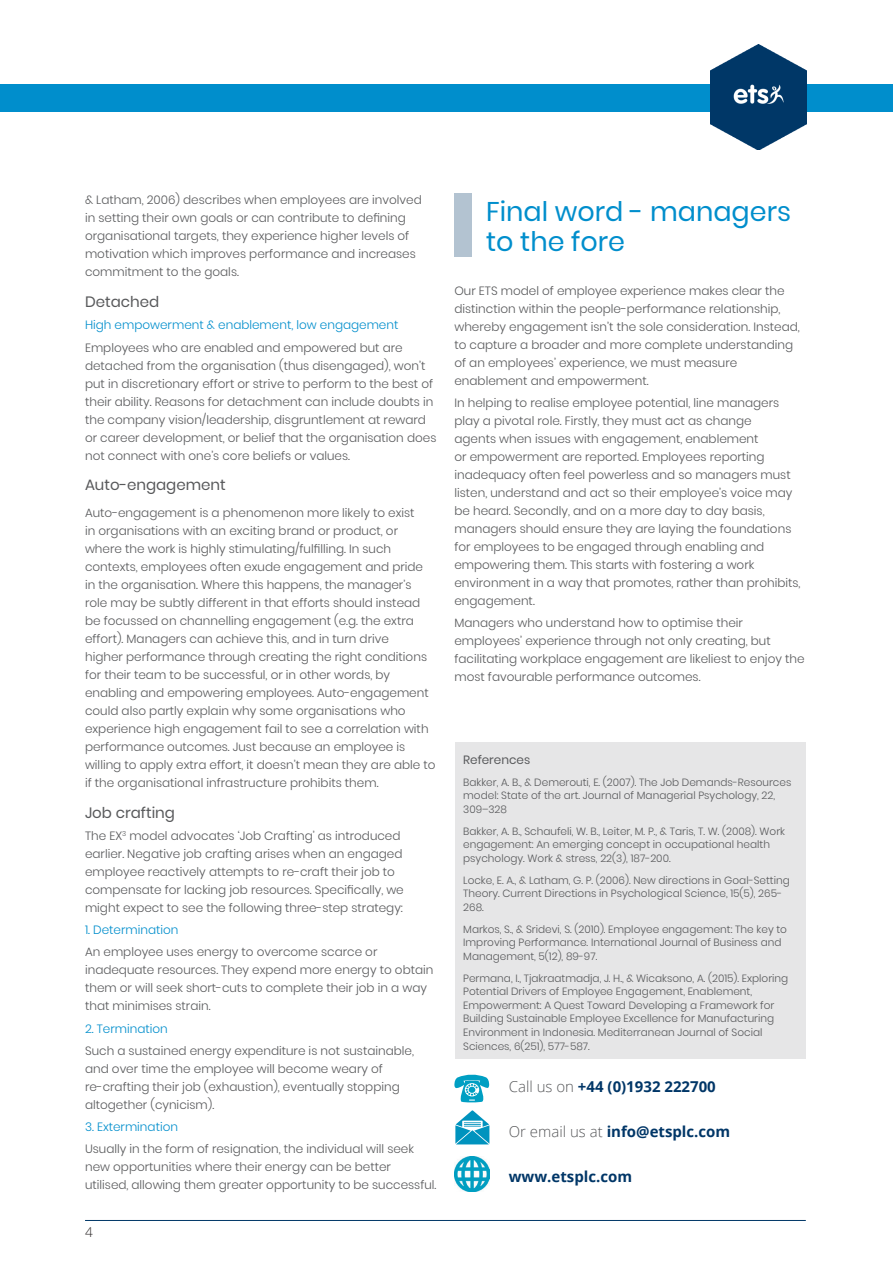
<style>
.page{position:relative;width:893px;height:1263px;background:#fff}
.page>*{position:absolute;margin:0;border:0;box-sizing:border-box;transform-origin:0 0}
.t1{font:27px "Poppins";color:#008ecc}
.t2{font:700 15px "Open Sans";color:#003667}
.t3{font:15px "Poppins";color:#58595b}
.t4{font:300 13.5px "Open Sans";color:#231f20}
.t5{font:300 12px/18px "Poppins";color:#58595b}
.t6{font:300 12px "Poppins";color:#008ecc}
.t7{font:12px "Poppins";color:#58595b}
.t8{font:300 10.5px/13.5px "Poppins";color:#58595b}
.s1{font-weight:300;color:#58595b}
</style>
<div class="page">
<hr style="left:85px;top:1220px;width:721px;height:1px;background:#003767">
<div style="left:0;top:84px;width:893px;height:28px;background:#008ecc"></div>
<img style="left:710px;top:45px;width:97px;height:105px">
<div style="left:455px;top:742px;width:350px;height:317px;background:#e6e6e7"></div>
<svg style="left:455px;top:1110px;width:34px;height:34px"></svg>
<svg style="left:454px;top:1074px;width:35px;height:29px"></svg>
<img style="left:455px;top:1157px;width:34px;height:35px">
<div style="left:454px;top:193px;width:17px;height:64px;background:#b3c3d1"></div>
<p class="t5" style="left:85px;top:191px;width:338px">&amp; Latham, 2006) describes when employees are involved in setting their own goals or can contribute to defining organisational targets, they experience higher levels of motivation which improves performance and increases commitment to the goals.</p>
<p class="t3" style="left:85px;top:293px;width:76px">Detached</p>
<p class="t6" style="left:85px;top:318px;width:315px">High empowerment &amp; enablement, low engagement</p>
<p class="t5" style="left:85px;top:338px;width:353px">Employees who are enabled and empowered but are detached from the organisation (thus disengaged), won’t put in discretionary effort or strive to perform to the best of their ability. Reasons for detachment can include doubts in the company vision/leadership, disgruntlement at reward or career development, or belief that the organisation does not connect with one’s core beliefs or values.</p>
<p class="t3" style="left:85px;top:476px;width:142px">Auto-engagement</p>
<p class="t5" style="left:85px;top:504px;width:352px">Auto-engagement is a phenomenon more likely to exist<br>in organisations with an exciting brand or product, or where the work is highly stimulating/fulfilling. In such contexts, employees often exude engagement and pride in the organisation. Where this happens, the manager’s role may be subtly different in that efforts should instead be focussed on channelling engagement (e.g. the extra effort). Managers can achieve this, and in turn drive<br>higher performance through creating the right conditions for their team to be successful, or in other words, by enabling and empowering employees. Auto-engagement could also partly explain why some organisations who experience high engagement fail to see a correlation with performance outcomes. Just because an employee is willing to apply extra effort, it doesn’t mean they are able to if the organisational infrastructure prohibits them.</p>
<p class="t3" style="left:85px;top:804px;width:91px">Job crafting</p>
<p class="t5" style="left:85px;top:827px;width:320px">The EX<sup>3</sup> model advocates ‘Job Crafting’ as introduced earlier. Negative job crafting arises when an engaged employee reactively attempts to re-craft their job to compensate for lacking job resources. Specifically, we might expect to see the following three-step strategy:</p>
<p class="t6" style="left:85px;top:923px;width:95px">1. Determination</p>
<p class="t5" style="left:85px;top:943px;width:350px">An employee uses energy to overcome scarce or inadequate resources. They expend more energy to obtain them or will seek short-cuts to complete their job in a way that minimises strain.</p>
<p class="t6" style="left:85px;top:1021px;width:84px">2. Termination</p>
<p class="t5" style="left:85px;top:1042px;width:330px">Such a sustained energy expenditure is not sustainable, and over time the employee will become weary of re-crafting their job (exhaustion), eventually stopping altogether (cynicism).</p>
<p class="t6" style="left:85px;top:1120px;width:95px">3. Extermination</p>
<p class="t5" style="left:85px;top:1140px;width:353px">Usually in the form of resignation, the individual will seek new opportunities where their energy can be better utilised, allowing them greater opportunity to be successful.</p>
<p class="t4" style="left:85px;top:1223px;width:9px">4</p>
<p class="t1" style="left:486px;top:196px;width:306px">Final word - managers</p>
<p class="t1" style="left:486px;top:226px;width:140px">to the fore</p>
<p class="t5" style="left:454px;top:282px;width:347px">Our ETS model of employee experience makes clear the distinction within the people-performance relationship, whereby engagement isn’t the sole consideration. Instead, to capture a broader and more complete understanding of an employees’ experience, we must measure enablement and empowerment.</p>
<p class="t5" style="left:454px;top:394px;width:348px">In helping to realise employee potential, line managers play a pivotal role. Firstly, they must act as change<br>agents when issues with engagement, enablement<br>or empowerment are reported. Employees reporting inadequacy often feel powerless and so managers must listen, understand and act so their employee’s voice may be heard. Secondly, and on a more day to day basis, managers should ensure they are laying the foundations for employees to be engaged through enabling and empowering them. This starts with fostering a work environment in a way that promotes, rather than prohibits, engagement.</p>
<p class="t5" style="left:454px;top:614px;width:352px">Managers who understand how to optimise their employees’ experience through not only creating, but facilitating workplace engagement are likeliest to enjoy the most favourable performance outcomes.</p>
<p class="t7" style="left:463px;top:752px;width:69px">References</p>
<p class="t8" style="left:463px;top:775px;width:330px">Bakker, A. B., &amp; Demerouti, E. (2007). The Job Demands-Resources model: State of the art. Journal of Managerial Psychology, 22,<br>309–328</p>
<p class="t8" style="left:463px;top:824px;width:323px">Bakker, A. B., Schaufeli, W. B., Leiter, M. P., &amp; Taris, T. W. (2008). Work engagement: An emerging concept in occupational health psychology. Work &amp; stress, 22(3), 187-200.</p>
<p class="t8" style="left:463px;top:873px;width:328px">Locke, E. A., &amp; Latham, G. P. (2006). New directions in Goal-Setting<br>Theory. Current Directions in Psychological Science, 15(5), 265-<br>268.</p>
<p class="t8" style="left:463px;top:922px;width:325px">Markos, S., &amp; Sridevi, S. (2010). Employee engagement: The key to<br>Improving Performance. International Journal of Business and<br>Management, 5(12), 89-97.</p>
<p class="t8" style="left:463px;top:971px;width:327px">Permana, I., Tjakraatmadja, J. H., &amp; Wicaksono, A. (2015). Exploring Potential Drivers of Employee Engagement, Enablement, Empowerment: A Quest Toward Developing a Framework for Building Sustainable Employee Excellence for Manufacturing Environment in Indonesia. Mediterranean Journal of Social Sciences, 6(251), 577-587.</p>
<p class="t2" style="left:509px;top:1076px;width:209px"><span class="s1">Call us on</span> +44 (0)1932 222700</p>
<p class="t2" style="left:509px;top:1121px;width:223px"><span class="s1">Or email us at</span> info@etsplc.com</p>
<p class="t2" style="left:509px;top:1166px;width:125px">www.etsplc.com</p>
</div>
